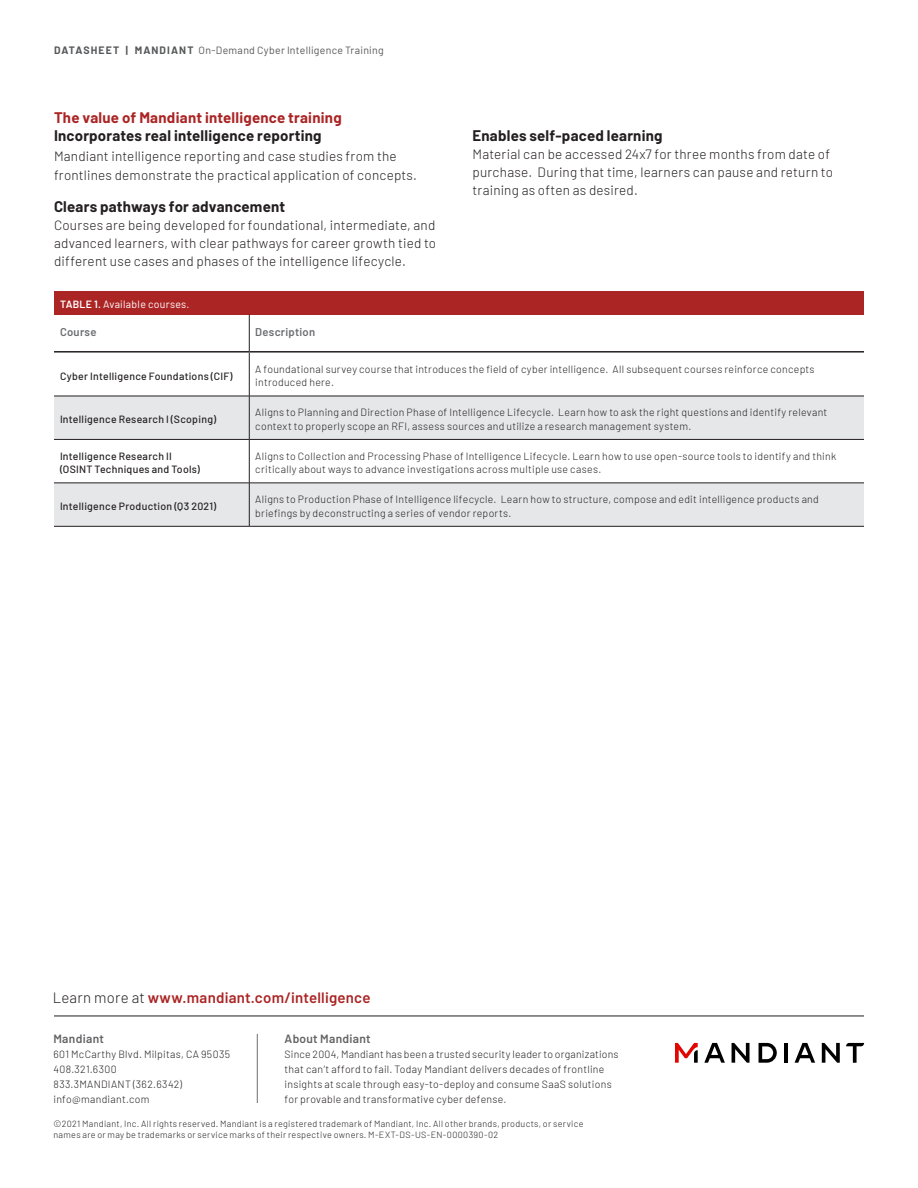
<style>
.page{position:relative;width:918px;height:1188px;background:#fff}
.page>*{position:absolute;margin:0;border:0;box-sizing:border-box;transform-origin:0 0}
.L2_Subhead-10_12_Sen{font:700 15px "Barlow";letter-spacing:.015em;color:#231f20}
.CTA__SEE_CHAR_STYLE{font:600 15px "Barlow";letter-spacing:.015em;color:#ab2525}
.L1_Subhead-10_12_Sen{font:700 15px "Barlow";letter-spacing:.015em;color:#ab2525}
.Body_Text_Light_9_13{font:300 13.5px/18px "Barlow";letter-spacing:.015em;color:#231f20}
.Boilerplate_Headline{font:600 12px "Barlow";letter-spacing:.025em;color:#636366}
.Table_Column_Head_Se{font:600 11.25px "Barlow";letter-spacing:.025em;color:#6c6d70}
.Table_Text_Body_Ligh{font:300 10.5px/13.5px "Barlow";letter-spacing:.03em;color:#231f20}
.About_Mandiant_Body{font:300 10.5px/15px "Barlow";letter-spacing:.025em;color:#231f20}
.Table_Text_Body_Medi{font:500 10.5px "Barlow";letter-spacing:.025em;color:#231f20}
.Address_phone_info_B{font:300 10.5px/15px "Barlow";letter-spacing:.03em;color:#231f20}
.Running_Head_Doc_Nam{font:10.5px "Barlow";letter-spacing:.025em;color:#57585a}
.Table_Head_Content_R{font:10.5px "Barlow";letter-spacing:.025em;color:#fff}
.Legal_Light_6_7_Blac{font:300 9px/10.5px "Barlow";letter-spacing:.035em;color:#231f20}
.s1{font-weight:700}
.s2{font-weight:600}
.s3{font-weight:300;color:#231f20}
</style>
<div class="page">
<div style="left:54px;top:291px;width:810px;height:24px;background:#ab2525"></div>
<div style="left:54px;top:397px;width:810px;height:129px;background:#e6e7e9"></div>
<svg style="left:54px;top:440px;width:810px;height:43px"></svg>
<hr style="left:54px;top:396px;width:195px;height:1px;background:#231f20">
<hr style="left:249px;top:396px;width:615px;height:1px;background:#231f20">
<hr style="left:54px;top:439px;width:195px;height:1px;background:#231f20">
<hr style="left:249px;top:439px;width:615px;height:1px;background:#231f20">
<hr style="left:54px;top:483px;width:195px;height:1px;background:#231f20">
<hr style="left:249px;top:483px;width:615px;height:1px;background:#231f20">
<hr style="left:54px;top:526px;width:195px;height:1px;background:#231f20">
<hr style="left:249px;top:526px;width:615px;height:1px;background:#231f20">
<hr style="left:249px;top:315px;width:1px;height:36px;background:#231f20">
<hr style="left:249px;top:353px;width:1px;height:43px;background:#231f20">
<hr style="left:249px;top:396px;width:1px;height:43px;background:#231f20">
<hr style="left:249px;top:440px;width:1px;height:43px;background:#231f20">
<hr style="left:249px;top:483px;width:1px;height:43px;background:#231f20">
<hr style="left:54px;top:351px;width:195px;height:2px;background:#231f20">
<hr style="left:249px;top:351px;width:615px;height:2px;background:#231f20">
<hr style="left:257px;top:1034px;width:1px;height:69px;background:#231f20">
<hr style="left:54px;top:1016px;width:810px;height:1px;background:#231f20">
<svg style="left:704px;top:1043px;width:21px;height:20px"></svg>
<svg style="left:732px;top:1043px;width:18px;height:20px"></svg>
<svg style="left:759px;top:1043px;width:18px;height:20px"></svg>
<hr style="left:784px;top:1043px;width:4px;height:20px;background:#000">
<svg style="left:795px;top:1043px;width:20px;height:20px"></svg>
<svg style="left:822px;top:1043px;width:18px;height:20px"></svg>
<svg style="left:846px;top:1043px;width:18px;height:20px"></svg>
<svg style="left:675px;top:1043px;width:23px;height:20px"></svg>
<p class="Running_Head_Doc_Nam" style="left:54px;top:43px;width:331px"><span class="s1">DATASHEET | MANDIANT</span> On-Demand Cyber Intelligence Training</p>
<p class="L1_Subhead-10_12_Sen" style="left:54px;top:106px;width:289px">The value of Mandiant intelligence training</p>
<p class="L2_Subhead-10_12_Sen" style="left:54px;top:124px;width:269px">Incorporates real intelligence reporting</p>
<p class="Body_Text_Light_9_13" style="left:54px;top:145px;width:365px;line-height:19.5px">Mandiant intelligence reporting and case studies from the frontlines demonstrate the practical application of concepts.</p>
<p class="L2_Subhead-10_12_Sen" style="left:54px;top:195px;width:233px">Clears pathways for advancement</p>
<p class="Body_Text_Light_9_13" style="left:54px;top:215px;width:384px;text-align:justify">Courses are being developed for foundational, intermediate, and advanced learners, with clear pathways for career growth tied to different use cases and phases of the intelligence lifecycle.</p>
<p class="Table_Head_Content_R" style="left:60px;top:296px;width:131px"><span class="s2">TABLE 1.</span> Available courses.</p>
<p class="Table_Column_Head_Se" style="left:60px;top:323px;width:38px">Course</p>
<p class="Table_Column_Head_Se" style="left:255px;top:323px;width:61px">Description</p>
<p class="Table_Text_Body_Medi" style="left:60px;top:368px;width:174px">Cyber Intelligence Foundations (CIF)</p>
<p class="Table_Text_Body_Ligh" style="left:255px;top:361px;width:561px">A foundational survey course that introduces the field of cyber intelligence. All subsequent courses reinforce concepts introduced here.</p>
<p class="Table_Text_Body_Medi" style="left:60px;top:412px;width:158px">Intelligence Research I (Scoping)</p>
<p class="Table_Text_Body_Ligh" style="left:255px;top:405px;width:574px">Aligns to Planning and Direction Phase of Intelligence Lifecycle. Learn how to ask the right questions and identify relevant context to properly scope an RFI, assess sources and utilize a research management system.</p>
<p class="Table_Text_Body_Medi" style="left:60px;top:448px;width:113px">Intelligence Research II</p>
<p class="Table_Text_Body_Medi" style="left:60px;top:462px;width:141px">(OSINT Techniques and Tools)</p>
<p class="L2_Subhead-10_12_Sen" style="left:472px;top:124px;width:192px">Enables self-paced learning</p>
<p class="Body_Text_Light_9_13" style="left:472px;top:144px;width:362px">Material can be accessed 24x7 for three months from date of purchase. During that time, learners can pause and return to training as often as desired.</p>
<p class="Table_Text_Body_Ligh" style="left:255px;top:448px;width:582px">Aligns to Collection and Processing Phase of Intelligence Lifecycle. Learn how to use open-source tools to identify and think critically about ways to advance investigations across multiple use cases.</p>
<p class="Table_Text_Body_Medi" style="left:60px;top:498px;width:158px">Intelligence Production (Q3 2021)</p>
<p class="Table_Text_Body_Ligh" style="left:255px;top:492px;width:565px">Aligns to Production Phase of Intelligence lifecycle. Learn how to structure, compose and edit intelligence products and briefings by deconstructing a series of vendor reports.</p>
<p class="CTA__SEE_CHAR_STYLE" style="left:53px;top:987px;width:319px"><span class="s3">Learn more at</span> www.mandiant.com/intelligence</p>
<p class="Boilerplate_Headline" style="left:53px;top:1030px;width:52px">Mandiant</p>
<p class="Address_phone_info_B" style="left:53px;top:1046px;width:178px">601 McCarthy Blvd. Milpitas, CA 95035<br>408.321.6300</p>
<p class="Address_phone_info_B" style="left:53px;top:1076px;width:130px">833.3MANDIANT (362.6342) info@mandiant.com</p>
<p class="Boilerplate_Headline" style="left:285px;top:1030px;width:88px">About Mandiant</p>
<p class="About_Mandiant_Body" style="left:285px;top:1046px;width:335px">Since 2004, Mandiant has been a trusted security leader to organizations that can’t afford to fail. Today Mandiant delivers decades of frontline insights at scale through easy-to-deploy and consume SaaS solutions for provable and transformative cyber defense.</p>
<p class="Legal_Light_6_7_Blac" style="left:53px;top:1118px;width:532px">©2021 Mandiant, Inc. All rights reserved. Mandiant is a registered trademark of Mandiant, Inc. All other brands, products, or service names are or may be trademarks or service marks of their respective owners. M-EXT-DS-US-EN-0000390-02</p>
</div>
